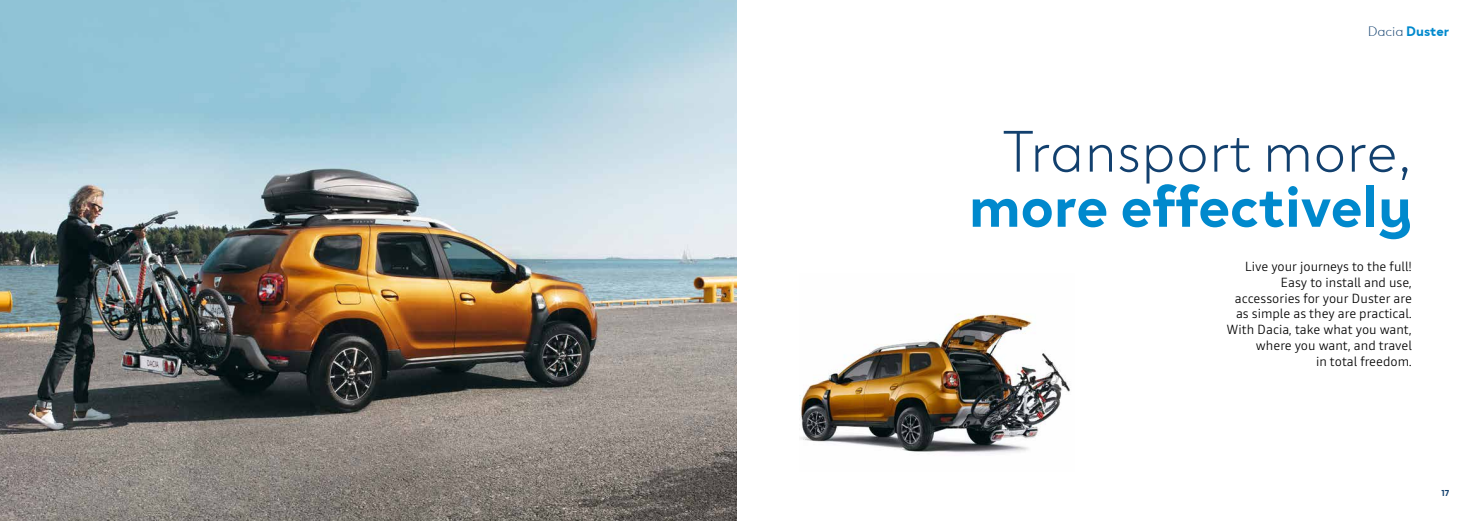
<style>
.page{position:relative;width:1474px;height:521px;background:#fff}
.page>*{position:absolute;margin:0;border:0;box-sizing:border-box;transform-origin:0 0}
.t1{font:700 59.5px "Dacia Spirit";color:#0089cd}
.t2{font:300 59.5px "Dacia Spirit";color:#12406e}
.t3{font:700 14px "Dacia Spirit";color:#0089cd}
.t4{font:300 13.12px/15.8px "Read";color:#000;text-align:right}
.t5{font:700 8.75px "Dacia Spirit";color:#12406e}
.s1{font-weight:300;color:#12406e}
</style>
<div class="page">
<img style="left:0;top:0;width:737px;height:521px">
<img style="left:799px;top:313px;width:271px;height:141px">
<p class="t3" style="left:1367px;top:23px;width:83px"><span class="s1">Dacia</span> Duster</p>
<h1 class="t2" style="left:1002px;top:105px;width:411px">Transport more,</h1>
<h1 class="t1" style="left:968px;top:171px;width:444px">more effectively</h1>
<p class="t4" style="left:1226px;top:259px;width:187px">Live your journeys to the full!<br>Easy to install and use, accessories for your Duster are as simple as they are practical.<br>With Dacia, take what you want, where you want, and travel<br>in total freedom.</p>
<p class="t5" style="left:1441px;top:488px;width:9px">17</p>
</div>
